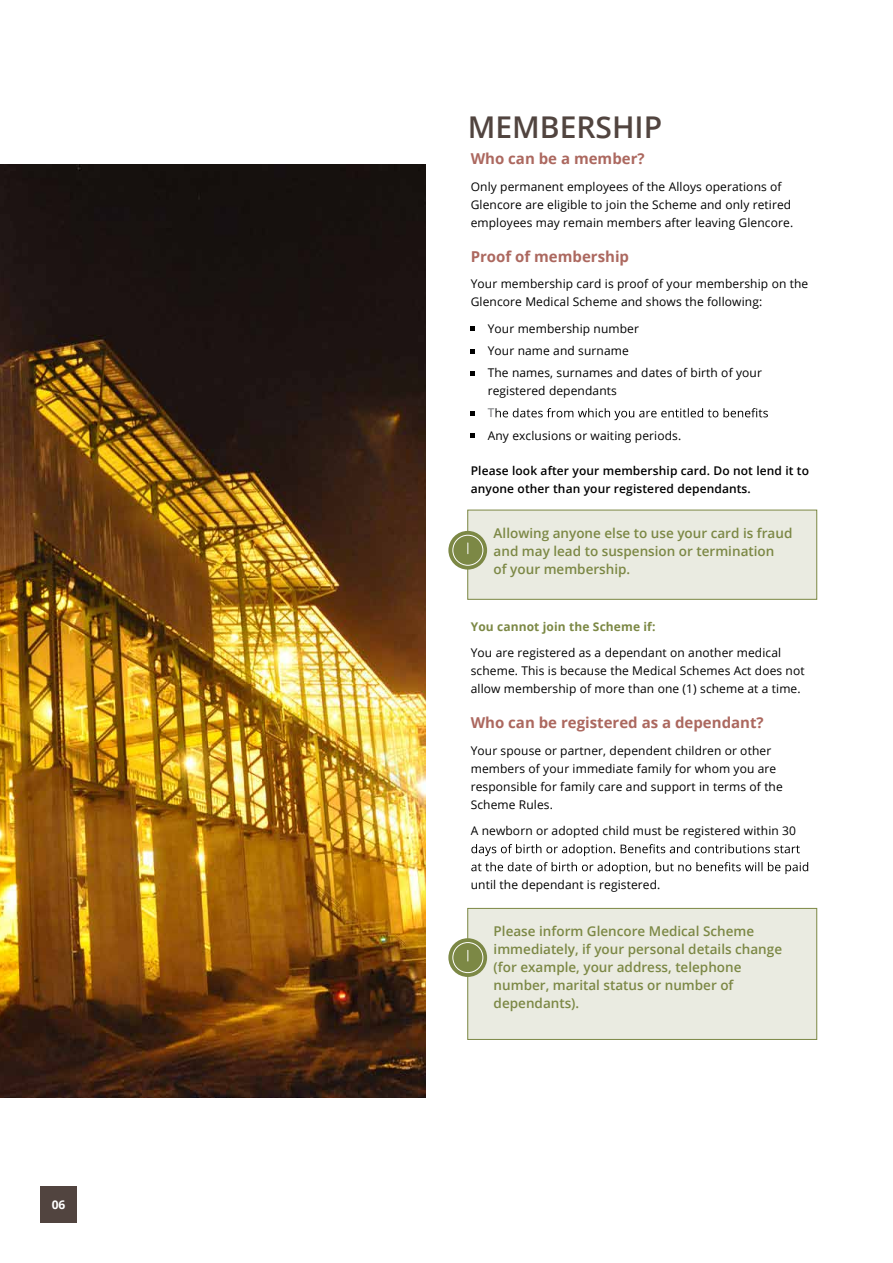
<style>
.page{position:relative;width:893px;height:1263px;background:#fff}
.page>*{position:absolute;margin:0;border:0;box-sizing:border-box;transform-origin:0 0}
.t1{font:600 30px "Open Sans";color:#51443f}
.t2{font:700 15px "Open Sans";color:#ac685f}
.t3{font:600 13.5px/18px "Open Sans";color:#7c8845}
.t4{font:12px/18px "Open Sans";letter-spacing:.01em;color:#000}
.t5{font:600 12px/18px "Open Sans";letter-spacing:.01em;color:#000}
.t6{font:700 12px "Open Sans";letter-spacing:.01em;color:#7c8845}
.t7{font:700 12px "Open Sans";color:#fff}
.s1{color:#6d6e71}
</style>
<div class="page">
<div style="left:40px;top:1186px;width:37px;height:36px;background:#51443f"></div>
<svg style="left:471px;top:327px;width:4px;height:4px"></svg>
<svg style="left:471px;top:349px;width:4px;height:4px"></svg>
<svg style="left:471px;top:371px;width:4px;height:5px"></svg>
<svg style="left:471px;top:412px;width:4px;height:4px"></svg>
<svg style="left:495px;top:408px;width:273px;height:12px"></svg>
<svg style="left:471px;top:434px;width:4px;height:4px"></svg>
<svg style="left:471px;top:844px;width:329px;height:12px"></svg>
<svg style="left:471px;top:862px;width:337px;height:12px"></svg>
<div style="left:468px;top:510px;width:349px;height:89px;background:#eaebe1"></div>
<div style="left:467px;top:510px;width:350px;height:90px;border:1px solid #7c8845"></div>
<div style="left:468px;top:908px;width:349px;height:131px;background:#eaebe1"></div>
<div style="left:467px;top:908px;width:350px;height:132px;border:1px solid #7c8845"></div>
<img style="left:0;top:164px;width:425px;height:934px">
<svg style="left:448px;top:531px;width:39px;height:39px"></svg>
<svg style="left:448px;top:938px;width:39px;height:39px"></svg>
<svg style="left:452px;top:534px;width:32px;height:32px"></svg>
<svg style="left:452px;top:942px;width:32px;height:31px"></svg>
<p class="t7" style="left:52px;top:1196px;width:15px">06</p>
<p class="t1" style="left:468px;top:106px;width:196px">MEMBERSHIP</p>
<p class="t2" style="left:471px;top:148px;width:175px">Who can be a member?</p>
<p class="t4" style="left:471px;top:177px;width:324px">Only permanent employees of the Alloys operations of<br>Glencore are eligible to join the Scheme and only retired employees may remain members after leaving Glencore.</p>
<p class="t2" style="left:471px;top:245px;width:160px">Proof of membership</p>
<p class="t4" style="left:471px;top:274px;width:339px">Your membership card is proof of your membership on the<br>Glencore Medical Scheme and shows the following:</p>
<p class="t4" style="left:488px;top:317px;width:276px;line-height:22.2px">Your membership number<br>Your name and surname<br>The names, surnames and dates of birth of your</p>
<p class="t4" style="left:488px;top:379px;width:195px;line-height:22.2px">registered dependants<br><span class="s1">T<br></span>Any exclusions or waiting periods.</p>
<p class="t5" style="left:471px;top:461px;width:340px">Please look after your membership card. Do not lend it to anyone other than your registered dependants.</p>
<p class="t3" style="left:494px;top:524px;width:300px">Allowing anyone else to use your card is fraud and may lead to suspension or termination<br>of your membership.</p>
<p class="t6" style="left:471px;top:618px;width:186px">You cannot join the Scheme if:</p>
<p class="t4" style="left:471px;top:643px;width:335px">You are registered as a dependant on another medical scheme. This is because the Medical Schemes Act does not allow membership of more than one (1) scheme at a time.</p>
<p class="t2" style="left:471px;top:712px;width:294px">Who can be registered as a dependant?</p>
<p class="t4" style="left:471px;top:741px;width:314px">Your spouse or partner, dependent children or other members of your immediate family for whom you are responsible for family care and support in terms of the Scheme Rules.</p>
<p class="t4" style="left:471px;top:821px;width:327px">A newborn or adopted child must be registered within 30</p>
<p class="t4" style="left:471px;top:875px;width:191px">until the dependant is registered.</p>
<p class="t3" style="left:494px;top:922px;width:290px">Please inform Glencore Medical Scheme immediately, if your personal details change (for example, your address, telephone number, marital status or number of dependants).</p>
</div>
